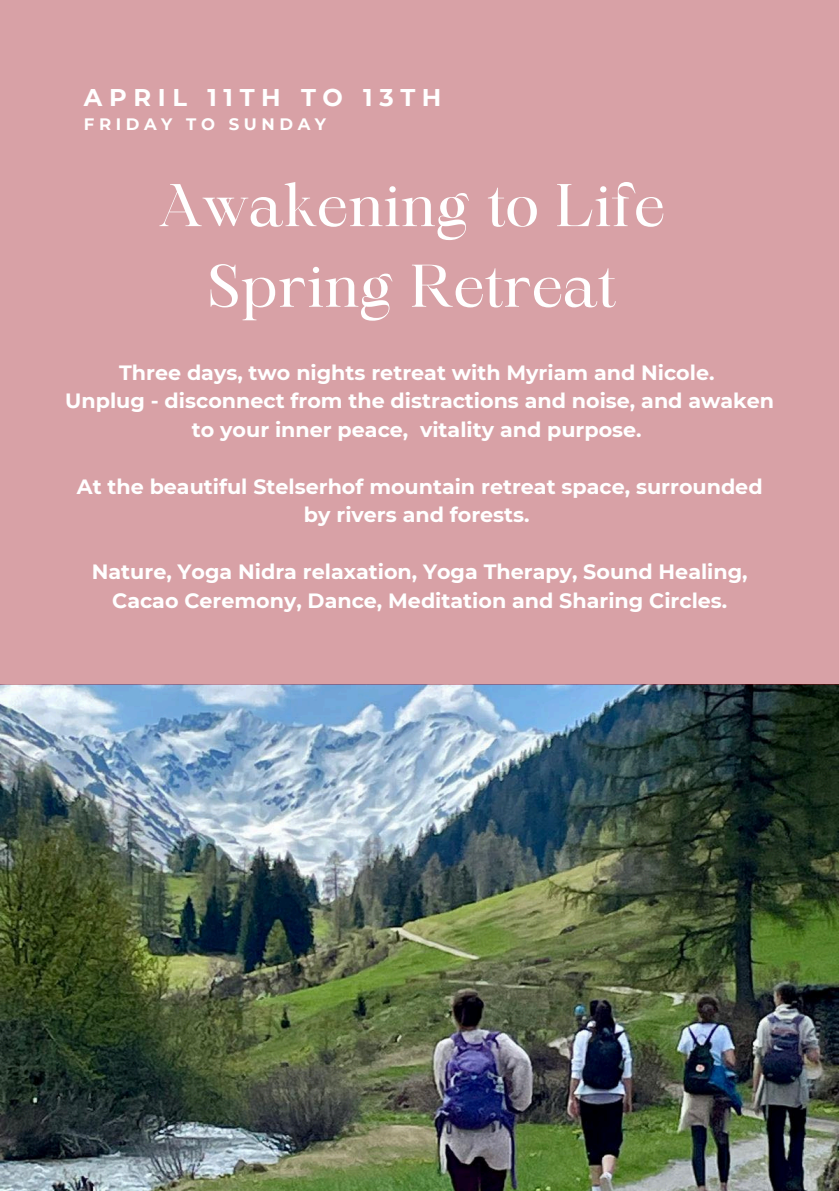
<style>
.page{position:relative;width:839px;height:1191px;background:#fff}
.page>*{position:absolute;margin:0;border:0;box-sizing:border-box;transform-origin:0 0}
.t1{font:57.6px/80.6px "Maharlika";color:#fff;text-align:center}
.t2{font:700 24.2px "Montserrat";letter-spacing:.275em;color:#fff}
.t3{font:700 20.6px/28.4px "Montserrat";color:#fff;text-align:center}
.t4{font:700 16.6px "Montserrat";letter-spacing:.275em;color:#fff}
</style>
<div class="page">
<img style="left:0;top:684px;width:838px;height:507px">
<div style="left:0;top:0;width:838px;height:684px;background:#d8a1a6"></div>
<h2 class="t2" style="left:84px;top:82px;width:359px">APRIL 11TH TO 13TH</h2>
<h2 class="t4" style="left:84px;top:114px;width:244px">FRIDAY TO SUNDAY</h2>
<h1 class="t1" style="left:158px;top:171px;width:507px">Awakening to Life<br>Spring Retreat</h1>
<p class="t3" style="left:119px;top:358px;width:597px">Three days, two nights retreat with Myriam and Nicole.</p>
<p class="t3" style="left:65px;top:387px;width:710px">Unplug - disconnect from the distractions and noise, and awaken to your inner peace, vitality and purpose.</p>
<p class="t3" style="left:77px;top:472px;width:687px">At the beautiful Stelserhof mountain retreat space, surrounded by rivers and forests.</p>
<p class="t3" style="left:92px;top:558px;width:657px">Nature, Yoga Nidra relaxation, Yoga Therapy, Sound Healing,<br>Cacao Ceremony, Dance, Meditation and Sharing Circles.</p>
</div>
